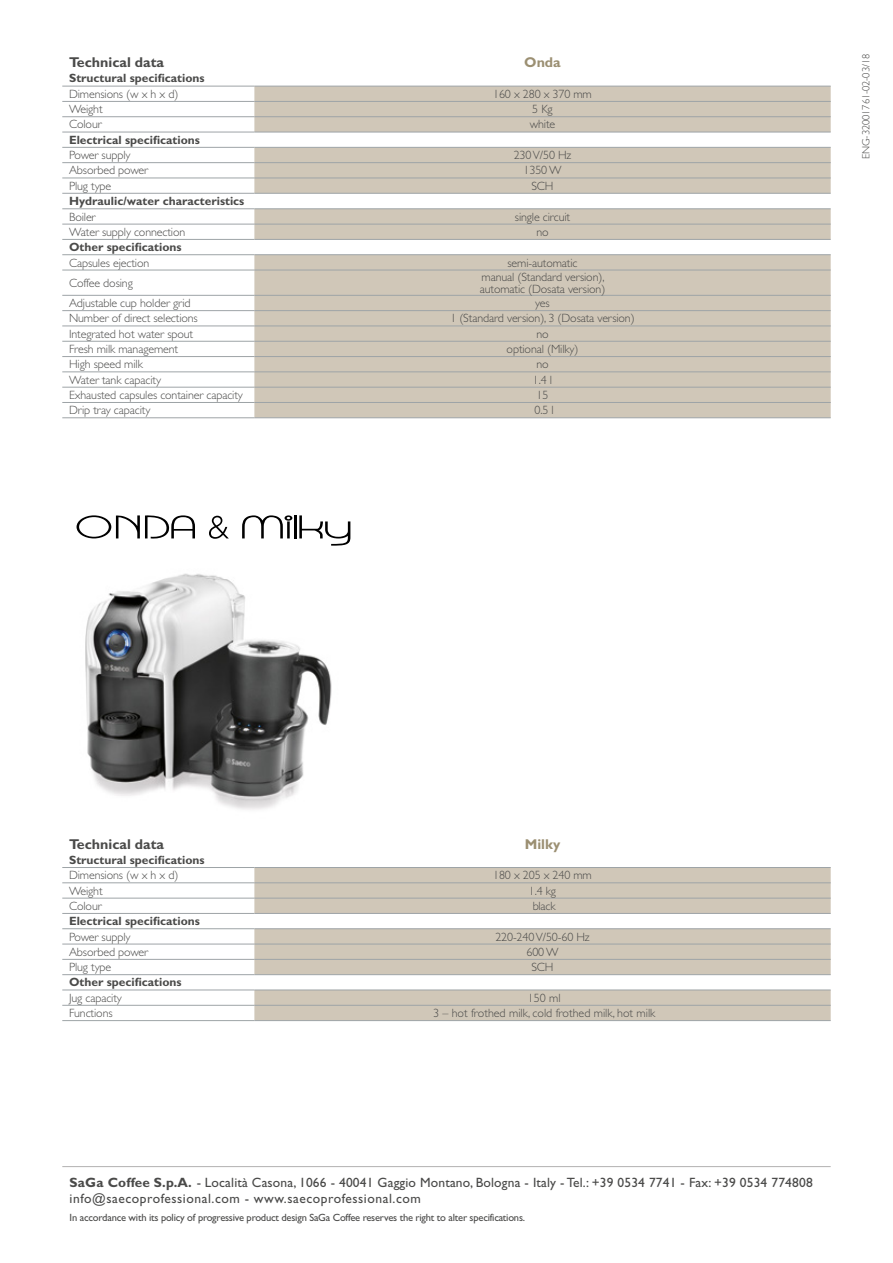
<style>
.page{position:relative;width:893px;height:1263px;background:#fff}
.page>*{position:absolute;margin:0;border:0;box-sizing:border-box;transform-origin:0 0}
.t1{font:700 14.25px "Gill Sans Std";color:#4a4a49}
.t2{font:700 14.25px "Gill Sans Std";color:#9b8f72}
.t3{font:13.5px/16.5px "Gill Sans Std";letter-spacing:.01em;color:#4a4a49}
.t4{font:300 12px/12px "Gill Sans Std";letter-spacing:-.01em;color:#4a4a49}
.t5{font:700 12px "Gill Sans Std";color:#4a4a49}
.t6{font:10.5px "Gill Sans Std";letter-spacing:-.02em;color:#4a4a49}
.t7{font:300 10.5px "Gill Sans Std";letter-spacing:-.01em;color:#4a4a49}
.s1{font-weight:700}
</style>
<div class="page">
<hr style="left:62px;top:1166px;width:769px;height:1px;background:#b3b2b2">
<svg style="left:254px;top:87px;width:577px;height:330px;background:#d5cdc1"></svg>
<hr style="left:62px;top:86px;width:192px;height:1px;background:#9ea4a7">
<hr style="left:254px;top:86px;width:577px;height:1px;background:#9ea4a7">
<hr style="left:62px;top:101px;width:192px;height:1px;background:#9ea4a7">
<hr style="left:254px;top:101px;width:577px;height:1px;background:#9ea4a7">
<hr style="left:62px;top:116px;width:192px;height:1px;background:#9ea4a7">
<hr style="left:254px;top:116px;width:577px;height:1px;background:#9ea4a7">
<hr style="left:62px;top:132px;width:192px;height:1px;background:#9ea4a7">
<hr style="left:254px;top:132px;width:577px;height:1px;background:#9ea4a7">
<hr style="left:62px;top:147px;width:192px;height:1px;background:#9ea4a7">
<hr style="left:254px;top:147px;width:577px;height:1px;background:#9ea4a7">
<hr style="left:62px;top:162px;width:192px;height:1px;background:#9ea4a7">
<hr style="left:254px;top:162px;width:577px;height:1px;background:#9ea4a7">
<hr style="left:62px;top:178px;width:192px;height:1px;background:#9ea4a7">
<hr style="left:254px;top:178px;width:577px;height:1px;background:#9ea4a7">
<hr style="left:62px;top:193px;width:192px;height:1px;background:#9ea4a7">
<hr style="left:254px;top:193px;width:577px;height:1px;background:#9ea4a7">
<hr style="left:62px;top:209px;width:192px;height:1px;background:#9ea4a7">
<hr style="left:254px;top:209px;width:577px;height:1px;background:#9ea4a7">
<hr style="left:62px;top:224px;width:192px;height:1px;background:#9ea4a7">
<hr style="left:254px;top:224px;width:577px;height:1px;background:#9ea4a7">
<hr style="left:62px;top:239px;width:192px;height:1px;background:#9ea4a7">
<hr style="left:254px;top:239px;width:577px;height:1px;background:#9ea4a7">
<hr style="left:62px;top:254px;width:192px;height:1px;background:#9ea4a7">
<hr style="left:254px;top:254px;width:577px;height:1px;background:#9ea4a7">
<hr style="left:62px;top:270px;width:192px;height:1px;background:#9ea4a7">
<hr style="left:254px;top:270px;width:577px;height:1px;background:#9ea4a7">
<hr style="left:62px;top:295px;width:192px;height:1px;background:#9ea4a7">
<hr style="left:254px;top:295px;width:577px;height:1px;background:#9ea4a7">
<hr style="left:62px;top:310px;width:192px;height:1px;background:#9ea4a7">
<hr style="left:254px;top:310px;width:577px;height:1px;background:#9ea4a7">
<hr style="left:62px;top:326px;width:192px;height:1px;background:#9ea4a7">
<hr style="left:254px;top:326px;width:577px;height:1px;background:#9ea4a7">
<hr style="left:62px;top:341px;width:192px;height:1px;background:#9ea4a7">
<hr style="left:254px;top:341px;width:577px;height:1px;background:#9ea4a7">
<hr style="left:62px;top:356px;width:192px;height:1px;background:#9ea4a7">
<hr style="left:254px;top:356px;width:577px;height:1px;background:#9ea4a7">
<hr style="left:62px;top:372px;width:192px;height:1px;background:#9ea4a7">
<hr style="left:254px;top:372px;width:577px;height:1px;background:#9ea4a7">
<hr style="left:62px;top:387px;width:192px;height:1px;background:#9ea4a7">
<hr style="left:254px;top:387px;width:577px;height:1px;background:#9ea4a7">
<hr style="left:62px;top:402px;width:192px;height:1px;background:#9ea4a7">
<hr style="left:254px;top:402px;width:577px;height:1px;background:#9ea4a7">
<hr style="left:62px;top:417px;width:192px;height:1px;background:#9ea4a7">
<hr style="left:254px;top:417px;width:577px;height:1px;background:#9ea4a7">
<svg style="left:254px;top:868px;width:577px;height:152px;fill:#d0c7b8"></svg>
<hr style="left:62px;top:867px;width:192px;height:1px;background:#9ea4a7">
<hr style="left:254px;top:867px;width:577px;height:1px;background:#9ea4a7">
<hr style="left:62px;top:882px;width:192px;height:1px;background:#9ea4a7">
<hr style="left:254px;top:882px;width:577px;height:1px;background:#9ea4a7">
<hr style="left:62px;top:898px;width:192px;height:1px;background:#9ea4a7">
<hr style="left:254px;top:898px;width:577px;height:1px;background:#9ea4a7">
<hr style="left:62px;top:913px;width:192px;height:1px;background:#9ea4a7">
<hr style="left:254px;top:913px;width:577px;height:1px;background:#9ea4a7">
<hr style="left:62px;top:928px;width:192px;height:1px;background:#9ea4a7">
<hr style="left:254px;top:928px;width:577px;height:1px;background:#9ea4a7">
<hr style="left:62px;top:944px;width:192px;height:1px;background:#9ea4a7">
<hr style="left:254px;top:944px;width:577px;height:1px;background:#9ea4a7">
<hr style="left:62px;top:959px;width:192px;height:1px;background:#9ea4a7">
<hr style="left:254px;top:959px;width:577px;height:1px;background:#9ea4a7">
<hr style="left:62px;top:974px;width:192px;height:1px;background:#9ea4a7">
<hr style="left:254px;top:974px;width:577px;height:1px;background:#9ea4a7">
<hr style="left:62px;top:990px;width:192px;height:1px;background:#9ea4a7">
<hr style="left:254px;top:990px;width:577px;height:1px;background:#9ea4a7">
<hr style="left:62px;top:1005px;width:192px;height:1px;background:#9ea4a7">
<hr style="left:254px;top:1005px;width:577px;height:1px;background:#9ea4a7">
<hr style="left:62px;top:1020px;width:192px;height:1px;background:#9ea4a7">
<hr style="left:254px;top:1020px;width:577px;height:1px;background:#9ea4a7">
<img style="left:85px;top:573px;width:247px;height:237px">
<svg style="left:77px;top:515px;width:118px;height:24px"></svg>
<svg style="left:209px;top:516px;width:20px;height:23px"></svg>
<svg style="left:242px;top:515px;width:50px;height:23px"></svg>
<hr style="left:294px;top:515px;width:3px;height:23px;background:#000">
<svg style="left:299px;top:515px;width:51px;height:31px"></svg>
<p class="t1" style="left:69px;top:54px;width:97px">Technical data</p>
<p class="t2" style="left:524px;top:54px;width:38px">Onda</p>
<p class="t5" style="left:69px;top:71px;width:137px">Structural specifications</p>
<p class="t4" style="left:69px;top:88px;width:111px">Dimensions (w x h x d)</p>
<p class="t4" style="left:493px;top:88px;width:100px">160 x 280 x 370 mm</p>
<p class="t4" style="left:69px;top:103px;width:35px">Weight</p>
<p class="t4" style="left:532px;top:103px;width:22px">5 Kg</p>
<p class="t4" style="left:69px;top:119px;width:34px">Colour</p>
<p class="t4" style="left:530px;top:119px;width:27px">white</p>
<p class="t5" style="left:69px;top:133px;width:132px">Electrical specifications</p>
<p class="t4" style="left:69px;top:149px;width:63px">Power supply</p>
<p class="t4" style="left:514px;top:149px;width:59px">230V/50 Hz</p>
<p class="t4" style="left:69px;top:165px;width:81px">Absorbed power</p>
<p class="t4" style="left:524px;top:165px;width:39px">1350 W</p>
<p class="t4" style="left:69px;top:180px;width:44px">Plug type</p>
<p class="t4" style="left:531px;top:180px;width:24px">SCH</p>
<p class="t5" style="left:69px;top:194px;width:177px">Hydraulic/water characteristics</p>
<p class="t4" style="left:69px;top:211px;width:28px">Boiler</p>
<p class="t4" style="left:515px;top:211px;width:57px">single circuit</p>
<p class="t4" style="left:69px;top:226px;width:118px">Water supply connection</p>
<p class="t4" style="left:536px;top:226px;width:14px">no</p>
<p class="t5" style="left:69px;top:240px;width:114px">Other specifications</p>
<p class="t4" style="left:69px;top:257px;width:82px">Capsules ejection</p>
<p class="t4" style="left:507px;top:257px;width:72px">semi-automatic</p>
<p class="t4" style="left:69px;top:277px;width:65px">Coffee dosing</p>
<p class="t4" style="left:480px;top:271px;width:127px">manual (Standard version), automatic (Dosata version)</p>
<p class="t4" style="left:69px;top:297px;width:123px">Adjustable cup holder grid</p>
<p class="t4" style="left:535px;top:297px;width:16px">yes</p>
<p class="t4" style="left:69px;top:312px;width:130px">Number of direct selections</p>
<p class="t4" style="left:450px;top:312px;width:186px">1 (Standard version), 3 (Dosata version)</p>
<p class="t4" style="left:69px;top:328px;width:126px">Integrated hot water spout</p>
<p class="t4" style="left:536px;top:328px;width:14px">no</p>
<p class="t4" style="left:69px;top:343px;width:111px">Fresh milk management</p>
<p class="t4" style="left:507px;top:343px;width:73px">optional (Milky)</p>
<p class="t4" style="left:69px;top:358px;width:75px">High speed milk</p>
<p class="t4" style="left:536px;top:358px;width:14px">no</p>
<p class="t4" style="left:69px;top:374px;width:93px">Water tank capacity</p>
<p class="t4" style="left:533px;top:374px;width:21px">1.4 l</p>
<p class="t4" style="left:69px;top:389px;width:175px">Exhausted capsules container capacity</p>
<p class="t4" style="left:537px;top:389px;width:13px">15</p>
<p class="t4" style="left:69px;top:404px;width:83px">Drip tray capacity</p>
<p class="t4" style="left:534px;top:404px;width:21px">0.5 l</p>
<p class="t7" style="left:860px;top:159px;width:106px;rotate:-90deg">ENG-32001761-02-03/18</p>
<p class="t1" style="left:69px;top:835px;width:97px">Technical data</p>
<p class="t2" style="left:525px;top:835px;width:37px">Milky</p>
<p class="t5" style="left:69px;top:852px;width:137px">Structural specifications</p>
<p class="t4" style="left:69px;top:869px;width:111px">Dimensions (w x h x d)</p>
<p class="t4" style="left:493px;top:869px;width:100px">180 x 205 x 240 mm</p>
<p class="t4" style="left:69px;top:885px;width:35px">Weight</p>
<p class="t4" style="left:529px;top:885px;width:29px">1.4 kg</p>
<p class="t4" style="left:69px;top:900px;width:34px">Colour</p>
<p class="t4" style="left:533px;top:900px;width:24px">black</p>
<p class="t5" style="left:69px;top:914px;width:132px">Electrical specifications</p>
<p class="t4" style="left:69px;top:931px;width:63px">Power supply</p>
<p class="t4" style="left:495px;top:931px;width:96px">220-240V/50-60 Hz</p>
<p class="t4" style="left:69px;top:946px;width:81px">Absorbed power</p>
<p class="t4" style="left:526px;top:946px;width:34px">600 W</p>
<p class="t4" style="left:69px;top:961px;width:44px">Plug type</p>
<p class="t4" style="left:531px;top:961px;width:24px">SCH</p>
<p class="t5" style="left:69px;top:975px;width:114px">Other specifications</p>
<p class="t4" style="left:69px;top:992px;width:54px">Jug capacity</p>
<p class="t4" style="left:528px;top:992px;width:34px">150 ml</p>
<p class="t4" style="left:69px;top:1007px;width:45px">Functions</p>
<p class="t4" style="left:433px;top:1007px;width:224px">3 – hot frothed milk, cold frothed milk, hot milk</p>
<p class="t3" style="left:70px;top:1174px;width:745px"><span class="s1">SaGa Coffee S.p.A.</span> - Località Casona, 1066 - 40041 Gaggio Montano, Bologna - Italy - Tel.: +39 0534 7741 - Fax: +39 0534 774808 info@saecoprofessional.com - www.saecoprofessional.com</p>
<p class="t6" style="left:70px;top:1212px;width:457px">In accordance with its policy of progressive product design SaGa Coffee reserves the right to alter specifications.</p>
</div>
